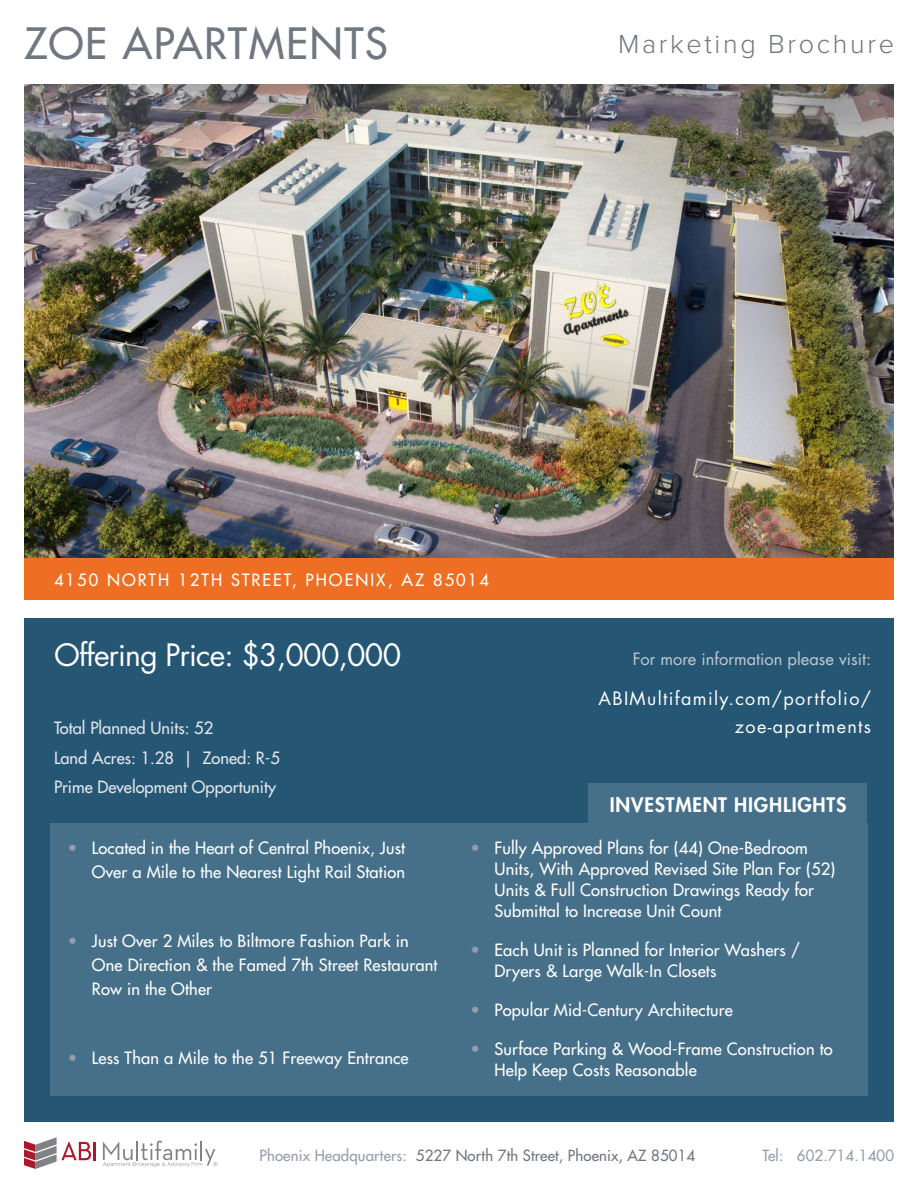
<style>
.page{position:relative;width:918px;height:1188px;background:#fff}
.page>*{position:absolute;margin:0;border:0;box-sizing:border-box;transform-origin:0 0}
.t1{font:500 42px "Futura Std";letter-spacing:.04em;color:#707781}
.t2{font:30px "Futura Std";letter-spacing:-.025em;color:#fff}
.t3{font:300 27px "Proxima Nova";letter-spacing:.1em;color:#707781}
._1_-_Property_Features_-_Headers{font:800 19.5px "Futura Std";letter-spacing:.04em;color:#fff}
.t4{font:18px/27.6px "Futura Std";letter-spacing:.075em;color:#fff;text-align:right}
.t5{font:500 16.5px/21px "Futura Std";letter-spacing:.01em;color:#fff}
.t6{font:500 16.5px/29.5px "Futura Std";color:#e3e5ea}
.t7{font:500 16.5px "Futura Std";letter-spacing:.125em;color:#fff}
.t8{font:16.5px "Futura Std";color:#c4c9d0}
.t9{font:500 15px "Futura Std";letter-spacing:.01em;color:#707781}
.t10{font:500 15px "Futura Std";letter-spacing:.01em;color:#949daa}
.s1{color:#949daa}
</style>
<div class="page">
<div style="left:24px;top:618px;width:870px;height:504px;background:#255775"></div>
<div style="left:50px;top:823px;width:817px;height:273px;background:#46708a"></div>
<img style="left:24px;top:84px;width:870px;height:474px">
<div style="left:24px;top:558px;width:870px;height:42px;background:#ee6f23"></div>
<svg style="left:24px;top:1137px;width:72px;height:32px"></svg>
<svg style="left:103px;top:1141px;width:114px;height:26px"></svg>
<div style="left:589px;top:783px;width:278px;height:42px;background:#46708a"></div>
<h1 class="t1" style="left:24px;top:18px;width:365px">ZOE APARTMENTS</h1>
<h3 class="t3" style="left:618px;top:28px;width:277px">Marketing Brochure</h3>
<p class="t7" style="left:54px;top:569px;width:437px">4150 NORTH 12TH STREET, PHOENIX, AZ 85014</p>
<h2 class="t2" style="left:54px;top:636px;width:349px">Offering Price: $3,000,000</h2>
<p class="t6" style="left:54px;top:714px;width:161px">Total Planned Units: 52</p>
<p class="t6" style="left:54px;top:743px;width:227px">Land Acres: 1.28 | Zoned: R-5<br>Prime Development Opportunity</p>
<p class="t8" style="left:633px;top:649px;width:240px">For more information please visit:</p>
<p class="t4" style="left:599px;top:685px;width:274px">ABIMultifamily.com/portfolio/ zoe-apartments</p>
<p class="_1_-_Property_Features_-_Headers" style="left:610px;top:793px;width:238px">INVESTMENT HIGHLIGHTS</p>
<p class="t5" style="left:68px;top:836px;width:339px;line-height:24px;text-align:right"><span class="s1">•</span> Located in the Heart of Central Phoenix, Just<br>Over a Mile to the Nearest Light Rail Station</p>
<p class="t5" style="left:92px;top:929px;width:347px;line-height:24px;text-indent:-24px"><span class="s1">•</span> Just Over 2 Miles to Biltmore Fashion Park in<br>One Direction &amp; the Famed 7th Street Restaurant<br>Row in the Other</p>
<p class="t5" style="left:68px;top:1048px;width:342px"><span class="s1">•</span> Less Than a Mile to the 51 Freeway Entrance</p>
<p class="t5" style="left:495px;top:838px;width:342px;text-indent:-24px"><span class="s1">•</span> Fully Approved Plans for (44) One-Bedroom Units, With Approved Revised Site Plan For (52)<br>Units &amp; Full Construction Drawings Ready for Submittal to Increase Unit Count</p>
<p class="t5" style="left:495px;top:940px;width:307px;text-indent:-24px"><span class="s1">•</span> Each Unit is Planned for Interior Washers /<br>Dryers &amp; Large Walk-In Closets</p>
<p class="t5" style="left:471px;top:1000px;width:264px"><span class="s1">•</span> Popular Mid-Century Architecture</p>
<p class="t5" style="left:495px;top:1039px;width:340px;text-indent:-24px"><span class="s1">•</span> Surface Parking &amp; Wood-Frame Construction to<br>Help Keep Costs Reasonable</p>
<p class="t9" style="left:260px;top:1146px;width:437px"><span class="s1">Phoenix Headquarters:</span> 5227 North 7th Street, Phoenix, AZ 85014</p>
<p class="t10" style="left:763px;top:1146px;width:133px">Tel: 602.714.1400</p>
</div>
